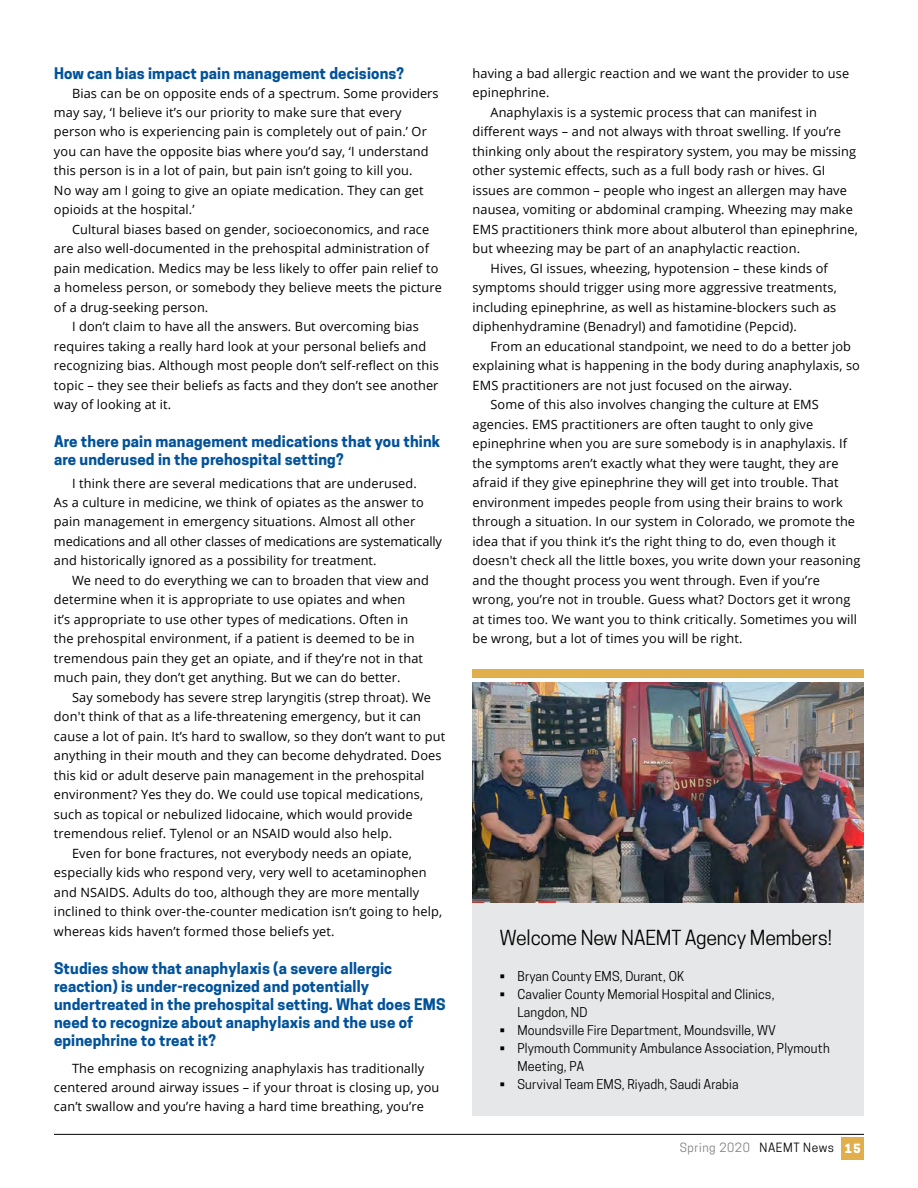
<style>
.page{position:relative;width:918px;height:1188px;background:#fff}
.page>*{position:absolute;margin:0;border:0;box-sizing:border-box;transform-origin:0 0}
.t1{font:19.5px "Cooper Hewitt";letter-spacing:-.01em;color:#000}
.t2{font:700 15px/18px "Cooper Hewitt";letter-spacing:.01em;color:#00529b}
.t3{font:12.75px/19.5px "Open Sans";letter-spacing:.01em;color:#000}
.t4{font:12.75px/18px "Cooper Hewitt";letter-spacing:.01em;color:#000}
.t5{font:12px "Cooper Hewitt";letter-spacing:.05em;color:#808285}
.s1{color:#000}
.s2{font-weight:800;color:#fff}
</style>
<div class="page">
<hr style="left:54px;top:1134px;width:810px;height:1px;background:#000">
<div style="left:842px;top:1137px;width:22px;height:23px;background:#e1ae4c"></div>
<div style="left:472px;top:903px;width:392px;height:213px;background:#e6e7e8"></div>
<img style="left:472px;top:682px;width:392px;height:221px">
<div style="left:472px;top:669px;width:392px;height:9px;background:#e1ae4c"></div>
<p class="t2" style="left:54px;top:64px;width:352px">How can bias impact pain management decisions?</p>
<p class="t3" style="left:54px;top:83px;width:386px;text-indent:18px">Bias can be on opposite ends of a spectrum. Some providers may say, ‘I believe it’s our priority to make sure that every person who is experiencing pain is completely out of pain.’ Or you can have the opposite bias where you’d say, ‘I understand this person is in a lot of pain, but pain isn’t going to kill you.<br>No way am I going to give an opiate medication. They can get opioids at the hospital.’</p>
<p class="t3" style="left:72px;top:219px;width:359px">Cultural biases based on gender, socioeconomics, and race</p>
<p class="t3" style="left:54px;top:239px;width:377px">are also well-documented in the prehospital administration of</p>
<p class="t3" style="left:54px;top:258px;width:386px">pain medication. Medics may be less likely to offer pain relief to</p>
<p class="t3" style="left:54px;top:278px;width:390px">a homeless person, or somebody they believe meets the picture</p>
<p class="t3" style="left:54px;top:297px;width:156px">of a drug-seeking person.</p>
<p class="t3" style="left:72px;top:317px;width:348px">I don’t claim to have all the answers. But overcoming bias</p>
<p class="t3" style="left:54px;top:336px;width:374px">requires taking a really hard look at your personal beliefs and</p>
<p class="t3" style="left:54px;top:356px;width:386px">recognizing bias. Although most people don’t self-reflect on this</p>
<p class="t3" style="left:54px;top:375px;width:386px">topic – they see their beliefs as facts and they don’t see another</p>
<p class="t3" style="left:54px;top:395px;width:119px">way of looking at it.</p>
<p class="t2" style="left:54px;top:432px;width:388px">Are there pain management medications that you think are underused in the prehospital setting?</p>
<p class="t3" style="left:54px;top:473px;width:390px;text-indent:18px">I think there are several medications that are underused.<br>As a culture in medicine, we think of opiates as the answer to pain management in emergency situations. Almost all other medications and all other classes of medications are systematically and historically ignored as a possibility for treatment.</p>
<p class="t3" style="left:54px;top:570px;width:377px;text-indent:18px">We need to do everything we can to broaden that view and determine when it is appropriate to use opiates and when<br>it’s appropriate to use other types of medications. Often in the prehospital environment, if a patient is deemed to be in tremendous pain they get an opiate, and if they’re not in that much pain, they don’t get anything. But we can do better.</p>
<p class="t3" style="left:72px;top:687px;width:361px">Say somebody has severe strep laryngitis (strep throat). We</p>
<p class="t3" style="left:54px;top:707px;width:369px">don't think of that as a life-threatening emergency, but it can</p>
<p class="t3" style="left:54px;top:726px;width:393px">cause a lot of pain. It’s hard to swallow, so they don’t want to put</p>
<p class="t3" style="left:54px;top:746px;width:389px">anything in their mouth and they can become dehydrated. Does</p>
<p class="t3" style="left:54px;top:765px;width:372px">this kid or adult deserve pain management in the prehospital</p>
<p class="t3" style="left:54px;top:785px;width:371px">environment? Yes they do. We could use topical medications,</p>
<p class="t3" style="left:54px;top:804px;width:360px">such as topical or nebulized lidocaine, which would provide</p>
<p class="t3" style="left:54px;top:824px;width:340px">tremendous relief. Tylenol or an NSAID would also help.</p>
<p class="t3" style="left:72px;top:843px;width:341px">Even for bone fractures, not everybody needs an opiate,</p>
<p class="t3" style="left:54px;top:863px;width:374px">especially kids who respond very, very well to acetaminophen</p>
<p class="t3" style="left:54px;top:882px;width:367px">and NSAIDS. Adults do too, although they are more mentally</p>
<p class="t3" style="left:54px;top:902px;width:390px">inclined to think over-the-counter medication isn’t going to help,</p>
<p class="t3" style="left:54px;top:921px;width:282px">whereas kids haven’t formed those beliefs yet.</p>
<p class="t2" style="left:54px;top:959px;width:393px">Studies show that anaphylaxis (a severe allergic reaction) is under-recognized and potentially undertreated in the prehospital setting. What does EMS need to recognize about anaphylaxis and the use of epinephrine to treat it?</p>
<p class="t3" style="left:54px;top:1058px;width:387px;text-indent:18px">The emphasis on recognizing anaphylaxis has traditionally centered around airway issues – if your throat is closing up, you can’t swallow and you’re having a hard time breathing, you’re</p>
<p class="t3" style="left:473px;top:63px;width:378px">having a bad allergic reaction and we want the provider to use</p>
<p class="t3" style="left:473px;top:83px;width:79px">epinephrine.</p>
<p class="t3" style="left:491px;top:102px;width:328px">Anaphylaxis is a systemic process that can manifest in</p>
<p class="t3" style="left:473px;top:122px;width:370px">different ways – and not always with throat swelling. If you’re</p>
<p class="t3" style="left:473px;top:141px;width:385px">thinking only about the respiratory system, you may be missing</p>
<p class="t3" style="left:473px;top:161px;width:354px">other systemic effects, such as a full body rash or hives. GI</p>
<p class="t3" style="left:473px;top:180px;width:376px">issues are common – people who ingest an allergen may have</p>
<p class="t3" style="left:473px;top:200px;width:382px">nausea, vomiting or abdominal cramping. Wheezing may make</p>
<p class="t3" style="left:473px;top:219px;width:387px">EMS practitioners think more about albuterol than epinephrine,</p>
<p class="t3" style="left:473px;top:239px;width:329px">but wheezing may be part of an anaphylactic reaction.</p>
<p class="t3" style="left:491px;top:258px;width:339px">Hives, GI issues, wheezing, hypotension – these kinds of</p>
<p class="t3" style="left:473px;top:278px;width:366px">symptoms should trigger using more aggressive treatments,</p>
<p class="t3" style="left:473px;top:297px;width:365px">including epinephrine, as well as histamine-blockers such as</p>
<p class="t3" style="left:473px;top:317px;width:326px">diphenhydramine (Benadryl) and famotidine (Pepcid).</p>
<p class="t3" style="left:491px;top:336px;width:362px">From an educational standpoint, we need to do a better job</p>
<p class="t3" style="left:473px;top:356px;width:389px">explaining what is happening in the body during anaphylaxis, so</p>
<p class="t3" style="left:473px;top:375px;width:321px">EMS practitioners are not just focused on the airway.</p>
<p class="t3" style="left:491px;top:395px;width:330px">Some of this also involves changing the culture at EMS</p>
<p class="t3" style="left:473px;top:414px;width:342px">agencies. EMS practitioners are often taught to only give</p>
<p class="t3" style="left:473px;top:434px;width:376px">epinephrine when you are sure somebody is in anaphylaxis. If</p>
<p class="t3" style="left:473px;top:453px;width:368px">the symptoms aren’t exactly what they were taught, they are</p>
<p class="t3" style="left:473px;top:473px;width:368px">afraid if they give epinephrine they will get into trouble. That</p>
<p class="t3" style="left:473px;top:492px;width:372px">environment impedes people from using their brains to work</p>
<p class="t3" style="left:473px;top:512px;width:384px">through a situation. In our system in Colorado, we promote the</p>
<p class="t3" style="left:473px;top:531px;width:365px">idea that if you think it’s the right thing to do, even though it</p>
<p class="t3" style="left:473px;top:551px;width:389px">doesn't check all the little boxes, you write down your reasoning</p>
<p class="t3" style="left:473px;top:570px;width:349px">and the thought process you went through. Even if you’re</p>
<p class="t3" style="left:473px;top:590px;width:379px">wrong, you’re not in trouble. Guess what? Doctors get it wrong</p>
<p class="t3" style="left:473px;top:609px;width:386px">at times too. We want you to think critically. Sometimes you will</p>
<p class="t3" style="left:473px;top:629px;width:271px">be wrong, but a lot of times you will be right.</p>
<h1 class="t1" style="left:500px;top:926px;width:334px">Welcome New NAEMT Agency Members!</h1>
<p class="t4" style="left:499px;top:967px;width:186px">▪ Bryan County EMS, Durant, OK</p>
<p class="t4" style="left:517px;top:985px;width:258px;text-indent:-18px">▪ Cavalier County Memorial Hospital and Clinics,<br>Langdon, ND</p>
<p class="t4" style="left:499px;top:1021px;width:278px">▪ Moundsville Fire Department, Moundsville, WV</p>
<p class="t4" style="left:517px;top:1039px;width:314px;text-indent:-18px">▪ Plymouth Community Ambulance Association, Plymouth<br>Meeting, PA</p>
<p class="t4" style="left:499px;top:1075px;width:241px">▪ Survival Team EMS, Riyadh, Saudi Arabia</p>
<p class="t5" style="left:680px;top:1140px;width:182px">Spring 2020 <span class="s1">NAEMT News</span> <span class="s2">15</span></p>
</div>
